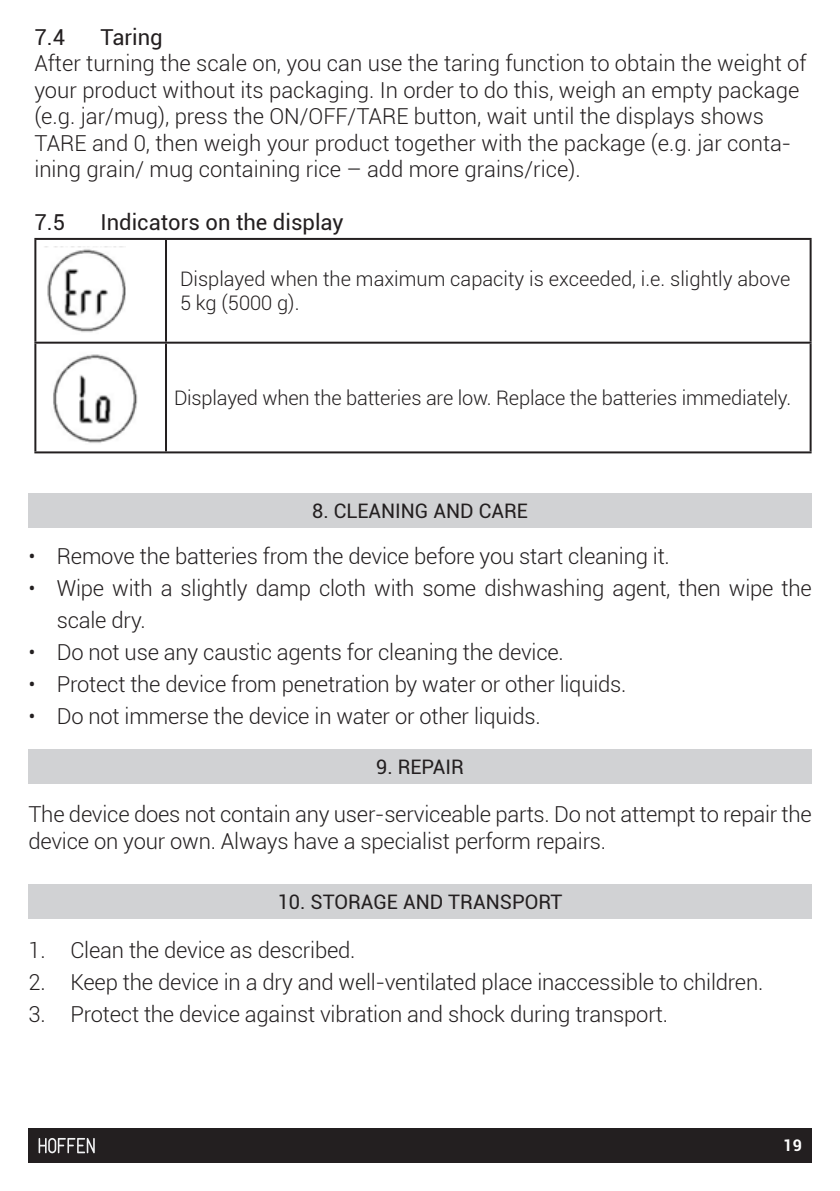
<style>
.page{position:relative;width:840px;height:1191px;background:#fff}
.page>*{position:absolute;margin:0;border:0;box-sizing:border-box;transform-origin:0 0}
.normalny{font:300 22px/26.4px "Roboto";letter-spacing:-.01em;color:#231f20}
.normalny-2{font:22px "Roboto";color:#231f20}
.normalny-3{font:300 20px/24px "Roboto";color:#231f20}
.SPIS_TRESCI_WPIS{font:300 20px "Roboto";letter-spacing:-.01em;color:#231f20}
.TYTULY_ROZDZIALOW{font:20px "Roboto";color:#231f20}
.t1{font:700 16px "Roboto";color:#fff}
</style>
<div class="page">
<div style="left:28px;top:1128px;width:783px;height:34px;background:#231f20"></div>
<svg style="left:39px;top:1138px;width:56px;height:15px"></svg>
<hr style="left:34px;top:238px;width:132px;height:2px;background:#231f20">
<hr style="left:34px;top:240px;width:2px;height:102px;background:#231f20">
<hr style="left:166px;top:238px;width:645px;height:2px;background:#231f20">
<hr style="left:165px;top:240px;width:2px;height:102px;background:#231f20">
<hr style="left:809px;top:240px;width:2px;height:102px;background:#231f20">
<hr style="left:34px;top:342px;width:132px;height:2px;background:#231f20">
<hr style="left:34px;top:344px;width:2px;height:107px;background:#231f20">
<hr style="left:166px;top:342px;width:645px;height:2px;background:#231f20">
<hr style="left:165px;top:344px;width:2px;height:107px;background:#231f20">
<hr style="left:809px;top:344px;width:2px;height:107px;background:#231f20">
<hr style="left:34px;top:451px;width:132px;height:2px;background:#231f20">
<hr style="left:166px;top:451px;width:645px;height:2px;background:#231f20">
<img style="left:45px;top:247px;width:80px;height:86px">
<img style="left:53px;top:354px;width:85px;height:89px">
<div style="left:28px;top:494px;width:783px;height:34px;background:#d1d2d4"></div>
<div style="left:28px;top:749px;width:783px;height:34px;background:#d1d2d4"></div>
<div style="left:28px;top:884px;width:783px;height:34px;background:#d1d2d4"></div>
<p class="normalny-2" style="left:34px;top:22px;width:32px">7.4</p>
<p class="normalny-2" style="left:100px;top:22px;width:64px">Taring</p>
<p class="normalny" style="left:34px;top:50px;width:773px">After turning the scale on, you can use the taring function to obtain the weight of your product without its packaging. In order to do this, weigh an empty package (e.g. jar/mug), press the ON/OFF/TARE button, wait until the displays shows TARE and 0, then weigh your product together with the package (e.g. jar conta&shy;ining grain/ mug containing rice – add more grains/rice).</p>
<p class="normalny-2" style="left:34px;top:207px;width:32px">7.5</p>
<p class="normalny-2" style="left:100px;top:207px;width:244px">Indicators on the display</p>
<p class="normalny-3" style="left:180px;top:266px;width:611px">Displayed when the maximum capacity is exceeded, i.e. slightly above<br>5 kg (5000 g).</p>
<p class="SPIS_TRESCI_WPIS" style="left:174px;top:384px;width:618px">Displayed when the batteries are low. Replace the batteries immediately.</p>
<p class="TYTULY_ROZDZIALOW" style="left:312px;top:497px;width:217px">8. CLEANING AND CARE</p>
<p class="normalny" style="left:28px;top:542px;width:642px">• Remove the batteries from the device before you start cleaning it.</p>
<p class="normalny" style="left:57px;top:572px;width:756px;line-height:32px;text-indent:-28px">• Wipe with a slightly damp cloth with some dishwashing agent, then wipe the scale dry.</p>
<p class="normalny" style="left:28px;top:638px;width:536px">• Do not use any caustic agents for cleaning the device.</p>
<p class="normalny" style="left:28px;top:670px;width:599px">• Protect the device from penetration by water or other liquids.</p>
<p class="normalny" style="left:28px;top:702px;width:513px">• Do not immerse the device in water or other liquids.</p>
<p class="TYTULY_ROZDZIALOW" style="left:376px;top:752px;width:89px">9. REPAIR</p>
<p class="normalny" style="left:28px;top:800px;width:784px">The device does not contain any user-serviceable parts. Do not attempt to repair the device on your own. Always have a specialist perform repairs.</p>
<p class="TYTULY_ROZDZIALOW" style="left:277px;top:888px;width:286px">10. STORAGE AND TRANSPORT</p>
<p class="normalny" style="left:28px;top:936px;width:328px">1. Clean the device as described.</p>
<p class="normalny" style="left:28px;top:968px;width:736px">2. Keep the device in a dry and well-ventilated place inaccessible to children.</p>
<p class="normalny" style="left:28px;top:1000px;width:640px">3. Protect the device against vibration and shock during transport.</p>
<p class="t1" style="left:782px;top:1133px;width:20px">19</p>
</div>
